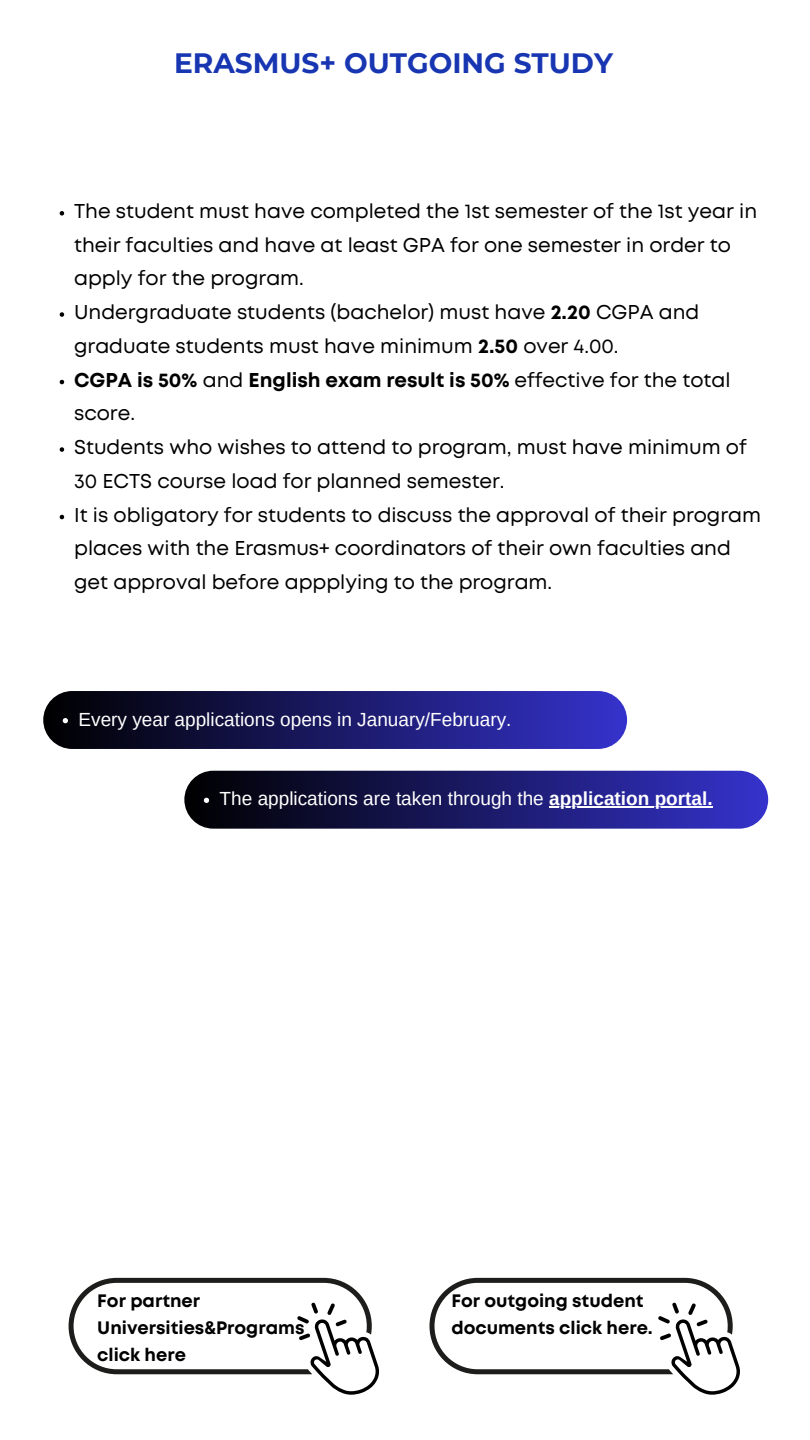
<style>
.page{position:relative;width:810px;height:1440px;background:#fff}
.page>*{position:absolute;margin:0;border:0;box-sizing:border-box;transform-origin:0 0}
.t1{font:700 28px "Montserrat";color:#1836b2}
.t2{font:20px/33.8px "Mont";color:#000}
.t3{font:700 20px/33.8px "Mont";color:#000}
.t4{font:19px "Arimo";color:#fff}
.t5{font:700 18px/27px "Mont";color:#000}
.s1{font-weight:700}
.s2{font-weight:400}
</style>
<div class="page">
<div style="left:43px;top:691px;width:584px;height:58px;background:linear-gradient(to right,#010100,#3432cb);border-radius:29px"></div>
<svg style="left:63px;top:718px;width:5px;height:5px"></svg>
<div style="left:184px;top:771px;width:584px;height:58px;background:linear-gradient(to right,#010101,#3432cb);border-radius:29px"></div>
<svg style="left:204px;top:798px;width:5px;height:5px"></svg>
<hr style="left:549px;top:807px;width:164px;height:1px;background:#fff">
<svg style="left:69px;top:1278px;width:310px;height:117px"></svg>
<svg style="left:60px;top:211px;width:4px;height:5px"></svg>
<svg style="left:60px;top:312px;width:4px;height:5px"></svg>
<svg style="left:60px;top:380px;width:4px;height:4px"></svg>
<svg style="left:60px;top:447px;width:4px;height:5px"></svg>
<svg style="left:60px;top:515px;width:4px;height:4px"></svg>
<svg style="left:430px;top:1278px;width:310px;height:117px"></svg>
<p class="t1" style="left:174px;top:46px;width:440px">ERASMUS+ OUTGOING STUDY</p>
<p class="t2" style="left:74px;top:195px;width:685px">The student must have completed the 1st semester of the 1st year i n thei r faculties and have at least GPA for one semester i n order to apply for the program.</p>
<p class="t2" style="left:74px;top:297px;width:627px">Undergraduate students (bachelor) must have <span class="s1">2.20</span> CGPA and graduate students must have mi ni mum <span class="s1">2.50</span> over 4.00.</p>
<p class="t3" style="left:74px;top:364px;width:658px">CGPA is 50% <span class="s2">and</span> English exam result is 50% <span class="s2">effective for the total score.</span></p>
<p class="t2" style="left:74px;top:432px;width:674px">Students who wishes to attend to program, must have mi ni mum of<br>30 ECTS course load for planned semester.</p>
<p class="t2" style="left:74px;top:499px;width:688px">It is obligatory for students to discuss the approval of thei r program places with the Erasmus+ coordi nators of thei r own faculties and get approval before appplyi ng to the program.</p>
<h1 class="t4" style="left:79px;top:708px;width:434px">Every year applications opens in January/February.</h1>
<p class="t4" style="left:220px;top:788px;width:495px">The applications are taken through the <span class="s1">application portal.</span></p>
<h2 class="t5" style="left:97px;top:1289px;width:209px">For partner<br>Universities&amp;Programs click here</h2>
<p class="t5" style="left:451px;top:1289px;width:203px">For outgoing student documents click here.</p>
</div>
